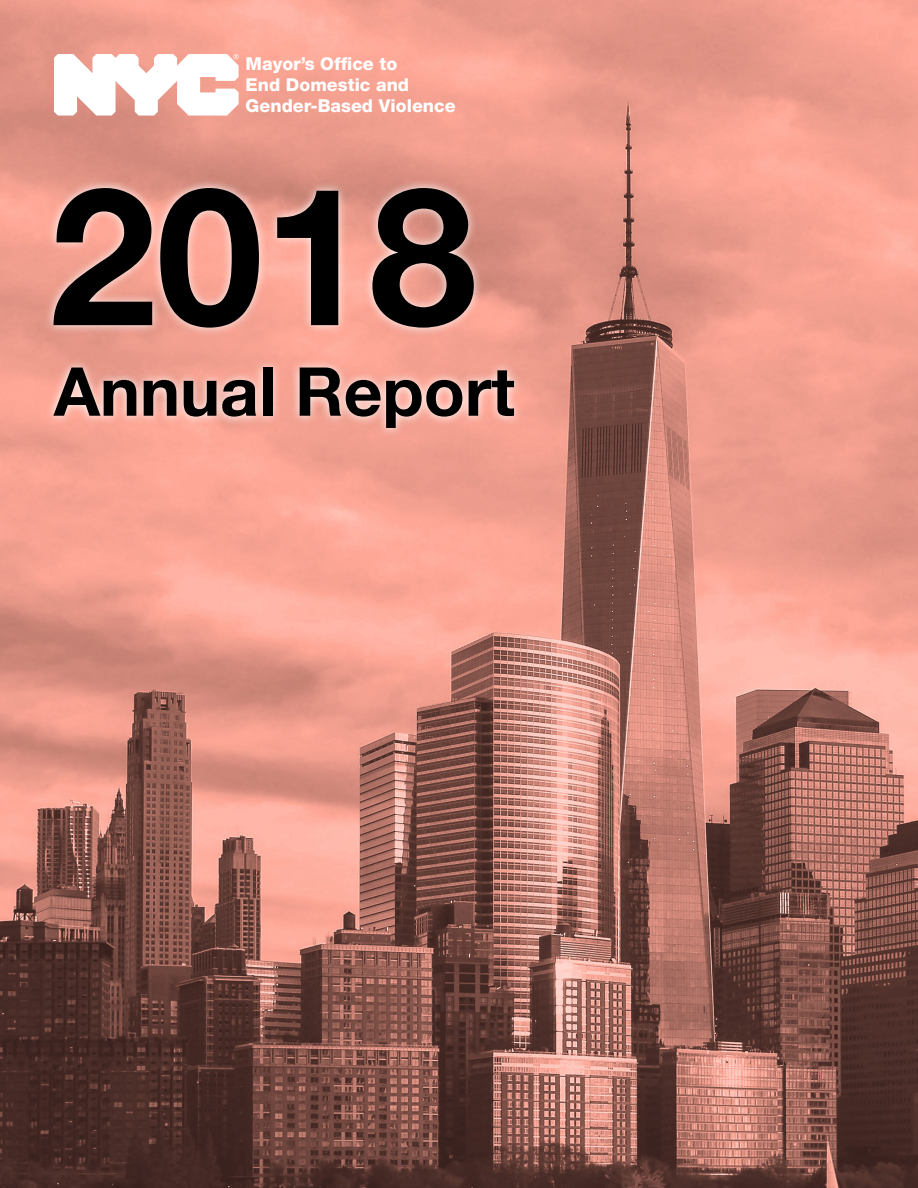
<style>
.page{position:relative;width:918px;height:1188px;background:#fff}
.page>*{position:absolute;margin:0;border:0;box-sizing:border-box;transform-origin:0 0}
.t1{font:700 192px "Helvetica Neue";color:#000}
.t2{font:700 67.5px "Helvetica Neue";color:#000}
.t3{font:800 17.85px "Helvetica Neue";color:#fff}
</style>
<div class="page">
<img style="left:0;top:0;width:918px;height:1188px">
<div style="left:44px;top:178px;width:440px;height:160px;background:#fff;opacity:.93"></div>
<svg style="left:44px;top:358px;width:480px;height:80px;background:#f7b7ab"></svg>
<svg style="left:54px;top:54px;width:185px;height:62px"></svg>
<p class="t3" style="left:246px;top:53px;width:153px">Mayor’s Office to</p>
<p class="t3" style="left:246px;top:74px;width:165px">End Domestic and</p>
<p class="t3" style="left:246px;top:95px;width:211px">Gender-Based Violence</p>
<p class="t1" style="left:50px;top:106px;width:429px">2018</p>
<p class="t2" style="left:54px;top:339px;width:463px">Annual Report</p>
</div>
